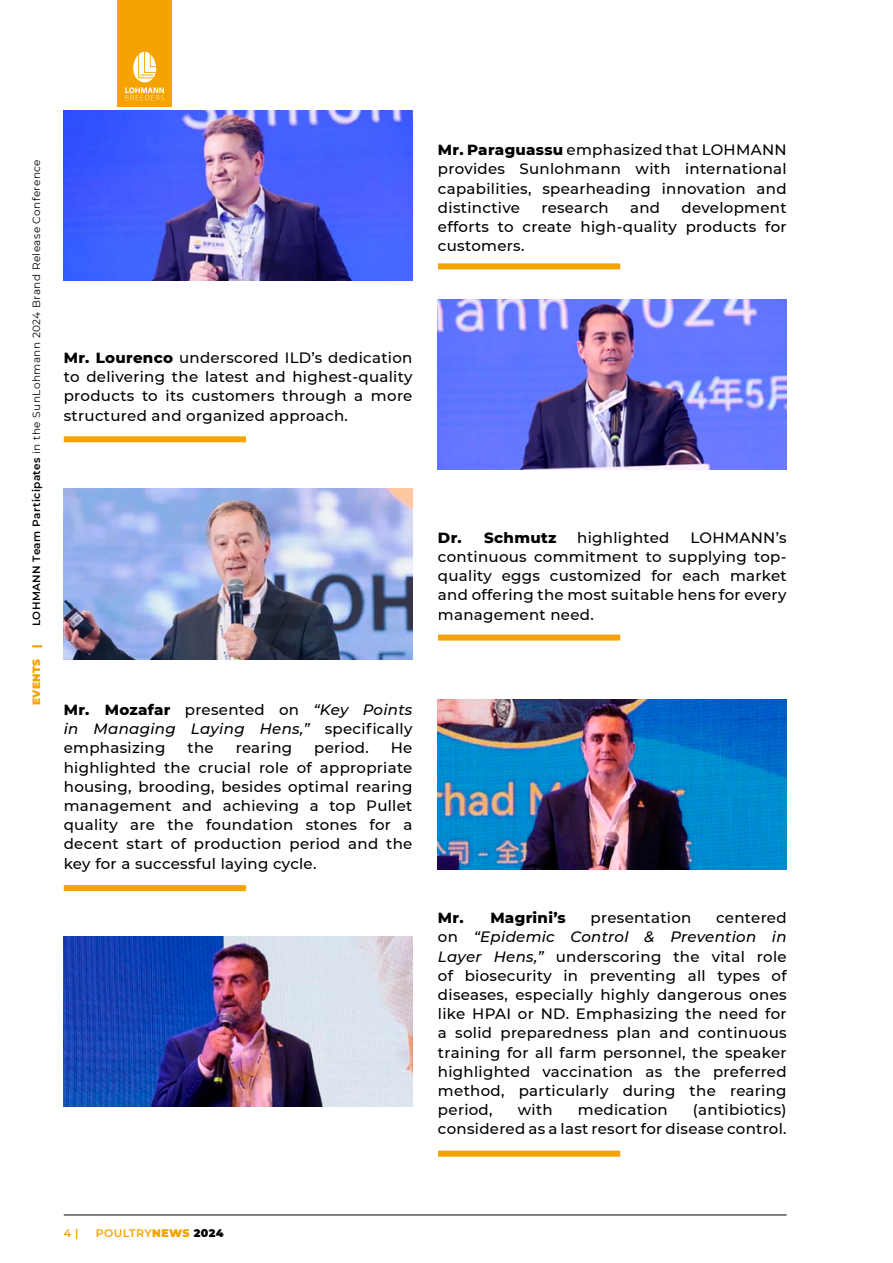
<style>
.page{position:relative;width:893px;height:1263px;background:#fff}
.page>*{position:absolute;margin:0;border:0;box-sizing:border-box;transform-origin:0 0}
.TEXTO{font:500 15px/19.2px "Montserrat";letter-spacing:.02em;color:#000;text-align:justify}
.TEXTO-2{font:800 15px "Montserrat";letter-spacing:.02em;color:#000}
.t1{font:600 10.95px "Montserrat";letter-spacing:.04em;color:#f5a300}
.t2{font:10.5px "Montserrat";letter-spacing:.04em;color:#000}
.t3{font:900 10.5px "Montserrat";letter-spacing:.04em;color:#f5a300}
.s1{font-weight:600}
.s2{font-weight:800}
.s3{font-style:italic}
.s4{font-weight:900}
.s5{font-weight:900;color:#000}
</style>
<div class="page">
<img style="left:64px;top:111px;width:348px;height:170px">
<img style="left:438px;top:299px;width:349px;height:171px">
<img style="left:64px;top:489px;width:348px;height:170px">
<img style="left:438px;top:699px;width:349px;height:171px">
<img style="left:64px;top:936px;width:348px;height:170px">
<div style="left:438px;top:263px;width:182px;height:6px;background:#f5a300"></div>
<div style="left:64px;top:436px;width:182px;height:6px;background:#f5a300"></div>
<div style="left:438px;top:635px;width:182px;height:6px;background:#f5a300"></div>
<div style="left:438px;top:1151px;width:182px;height:6px;background:#f5a300"></div>
<div style="left:64px;top:885px;width:182px;height:6px;background:#f5a300"></div>
<hr style="left:64px;top:1215px;width:723px;height:1px;background:#000">
<div style="left:118px;top:0;width:54px;height:106px;background:#f5a300"></div>
<svg style="left:125px;top:52px;width:39px;height:48px"></svg>
<p class="t2" style="left:29px;top:626px;width:468px;rotate:-90deg"><span class="s1">LOHMANN Team Participates</span> in the SunLohmann 2024 Brand Release Conference</p>
<p class="t3" style="left:28px;top:705px;width:62px;rotate:-90deg">EVENTS |</p>
<p class="TEXTO" style="left:64px;top:347px;width:350px"><span class="s2">Mr. Lourenco</span> underscored ILD’s dedication to delivering the latest and highest-quality products to its customers through a more structured and organized approach.</p>
<p class="TEXTO" style="left:64px;top:699px;width:350px"><span class="s2">Mr. Mozafar</span> presented on <span class="s3">“Key Points in Managing Laying Hens,”</span> specifically emphasizing</p>
<p class="TEXTO" style="left:187px;top:738px;width:28px">the</p>
<p class="TEXTO" style="left:236px;top:738px;width:58px">rearing</p>
<p class="TEXTO" style="left:314px;top:738px;width:56px">period.</p>
<p class="TEXTO" style="left:64px;top:738px;width:350px;text-indent:327px">He highlighted the crucial role of appropriate housing, brooding, besides optimal rearing management and achieving a top Pullet quality are the foundation stones for a decent start of production period and the key for a successful laying cycle.</p>
<p class="TEXTO" style="left:438px;top:140px;width:350px"><span class="s2">Mr. Paraguassu</span> emphasized that LOHMANN provides Sunlohmann with international capabilities, spearheading innovation and distinctive</p>
<p class="TEXTO" style="left:438px;top:197px;width:350px;text-indent:244px">development efforts to create high-quality products for customers.</p>
<p class="TEXTO" style="left:541px;top:197px;width:69px">research</p>
<p class="TEXTO" style="left:630px;top:197px;width:32px">and</p>
<p class="TEXTO-2" style="left:438px;top:526px;width:120px">Dr. Schmutz</p>
<p class="TEXTO" style="left:577px;top:527px;width:94px">highlighted</p>
<p class="TEXTO" style="left:438px;top:527px;width:350px;text-indent:252px">LOHMANN’s continuous commitment to supplying top&shy;quality eggs customized for each market and offering the most suitable hens for every management need.</p>
<p class="TEXTO-2" style="left:438px;top:907px;width:129px">Mr. Magrini’s</p>
<p class="TEXTO" style="left:591px;top:907px;width:102px">presentation</p>
<p class="TEXTO" style="left:438px;top:907px;width:350px;text-indent:278px">centered on <span class="s3">“Epidemic Control &amp; Prevention in Layer Hens,”</span> underscoring the vital role of biosecurity in preventing all types of diseases, especially highly dangerous ones like HPAI or ND. Emphasizing the need for a solid preparedness plan and continuous training for all farm personnel, the speaker highlighted vaccination as the preferred method, particularly during the rearing period,</p>
<p class="TEXTO" style="left:438px;top:1099px;width:350px;text-align:right">(antibiotics)<br>considered as a last resort for disease control.</p>
<p class="TEXTO" style="left:518px;top:1099px;width:36px">with</p>
<p class="TEXTO" style="left:578px;top:1099px;width:91px">medication</p>
<p class="t1" style="left:64px;top:1225px;width:16px">4 |</p>
<p class="t1" style="left:96px;top:1225px;width:130px">POULTRY<span class="s4">NEWS</span> <span class="s5">2024</span></p>
</div>
